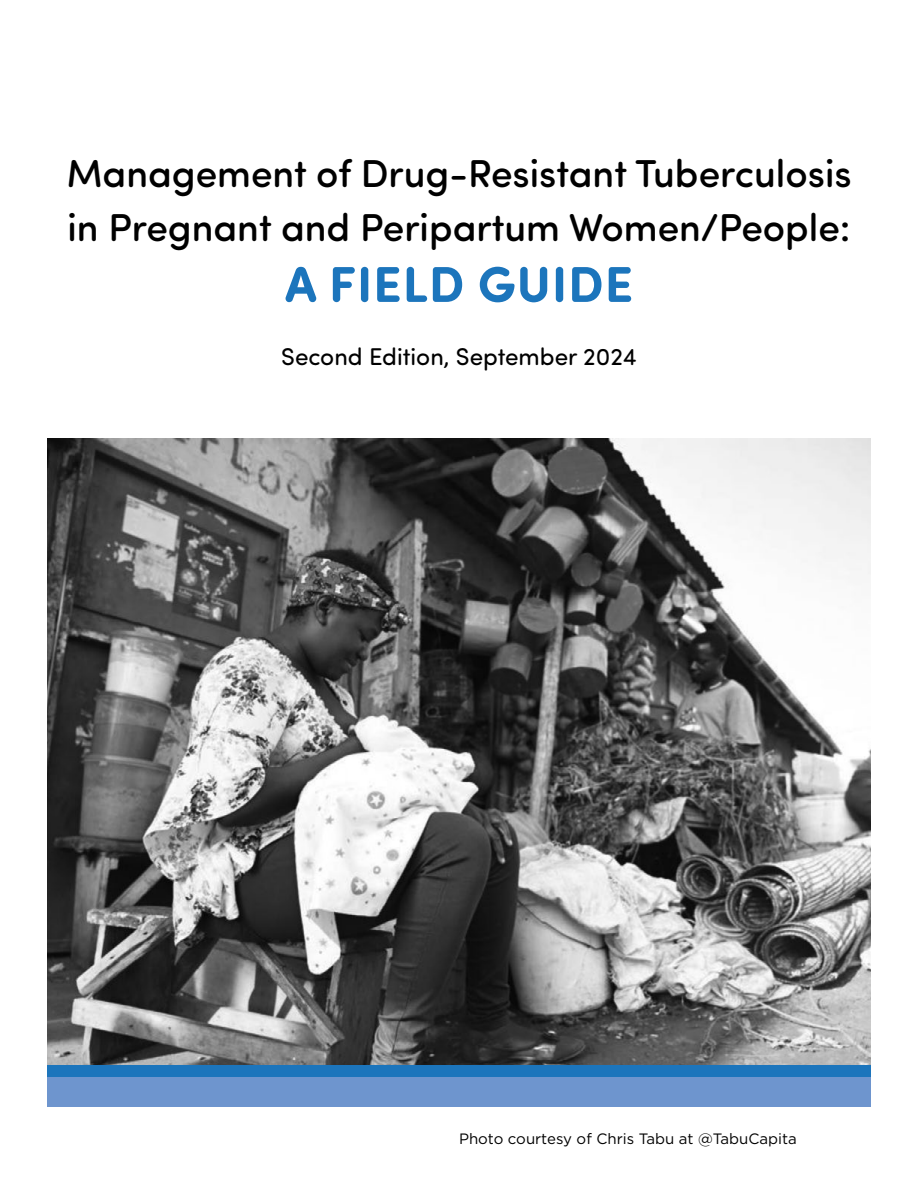
<style>
.page{position:relative;width:918px;height:1188px;background:#fff}
.page>*{position:absolute;margin:0;border:0;box-sizing:border-box;transform-origin:0 0}
.t1{font:700 50.55px "Sofia Pro Soft";letter-spacing:.02em;color:#1c75bc}
.t2{font:500 39px/53.8px "Sofia Pro Soft";color:#000}
.t3{font:24.3px "Sofia Pro Soft";color:#000}
.t4{font:15px "Gotham";color:#000}
</style>
<div class="page">
<img style="left:47px;top:439px;width:824px;height:626px">
<div style="left:47px;top:1065px;width:824px;height:42px;background:#6e95ce"></div>
<div style="left:47px;top:1065px;width:824px;height:12px;background:#1c75bc"></div>
<p class="t2" style="left:66px;top:144px;width:787px">Management of Drug-Resistant Tuberculosis in Pregnant and Peripartum Women/People:</p>
<p class="t1" style="left:285px;top:247px;width:350px">A FIELD GUIDE</p>
<p class="t3" style="left:281px;top:340px;width:357px">Second Edition, September 2024</p>
<p class="t4" style="left:459px;top:1129px;width:339px">Photo courtesy of Chris Tabu at @TabuCapita</p>
</div>
